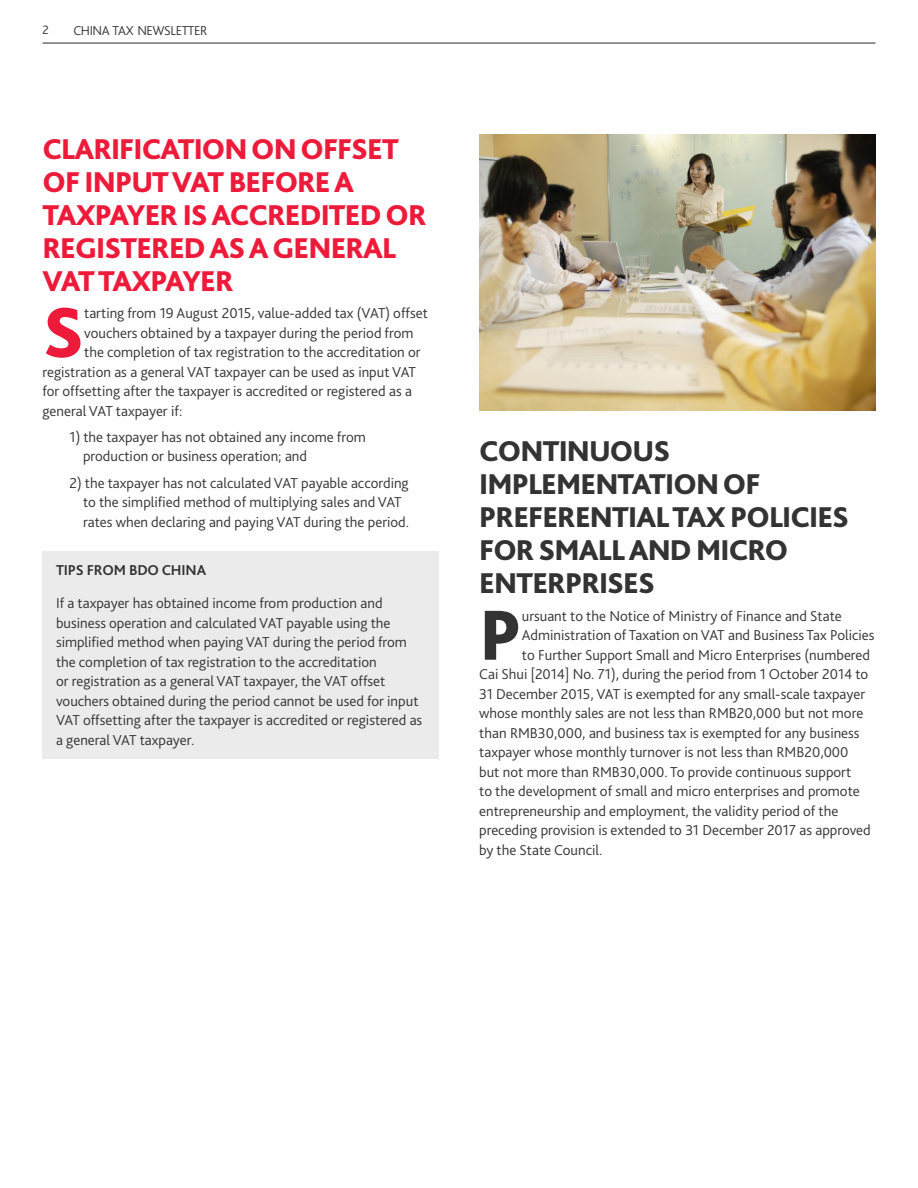
<style>
.page{position:relative;width:918px;height:1188px;background:#fff}
.page>*{position:absolute;margin:0;border:0;box-sizing:border-box;transform-origin:0 0}
.Body{font:800 74.25px "Bliss Pro";color:#ed1a3a}
.Body-2{font:800 74.25px "Bliss Pro";color:#333}
.t1{font:800 30px/33px "Bliss Pro";letter-spacing:-.03em;color:#ed1a3a}
.t2{font:800 30px/33px "Bliss Pro";letter-spacing:-.03em;color:#333}
.Body-3{font:300 15px/19.5px "Bliss Pro";color:#333}
.t3{font:700 15px "Bliss Pro";letter-spacing:-.01em;color:#333}
.t4{font:300 13.5px "Bliss Pro";letter-spacing:-.03em;color:#333}
.t5{font:300 12.75px "Bliss Pro";color:#333}
</style>
<div class="page">
<hr style="left:43px;top:43px;width:832px;height:1px;background:#333">
<div style="left:43px;top:551px;width:396px;height:207px;background:#ebebeb"></div>
<img style="left:479px;top:135px;width:396px;height:275px">
<p class="t5" style="left:43px;top:22px;width:8px">2</p>
<p class="t4" style="left:73px;top:22px;width:136px">CHINA TAX NEWSLETTER</p>
<p class="t1" style="left:43px;top:131px;width:386px">CLARIFICATION ON OFFSET<br>OF INPUT VAT BEFORE A<br>TAXPAYER IS ACCREDITED OR<br>REGISTERED AS A GENERAL<br>VAT TAXPAYER</p>
<p class="Body" style="left:43px;top:286px;width:43px">S</p>
<p class="Body-3" style="left:84px;top:303px;width:345px">tarting from 19 August 2015, value-added tax (VAT) offset</p>
<p class="Body-3" style="left:84px;top:322px;width:331px">vouchers obtained by a taxpayer during the period from</p>
<p class="Body-3" style="left:84px;top:342px;width:338px">the completion of tax registration to the accreditation or</p>
<p class="Body-3" style="left:43px;top:361px;width:375px">registration as a general VAT taxpayer can be used as input VAT</p>
<p class="Body-3" style="left:43px;top:381px;width:371px">for offsetting after the taxpayer is accredited or registered as a</p>
<p class="Body-3" style="left:43px;top:400px;width:141px">general VAT taxpayer if:</p>
<p class="Body-3" style="left:83px;top:427px;width:284px;text-indent:-14px">1) the taxpayer has not obtained any income from production or business operation; and</p>
<p class="Body-3" style="left:83px;top:472px;width:328px;text-indent:-14px">2) the taxpayer has not calculated VAT payable according to the simplified method of multiplying sales and VAT rates when declaring and paying VAT during the period.</p>
<p class="t3" style="left:56px;top:561px;width:152px">TIPS FROM BDO CHINA</p>
<p class="Body-3" style="left:56px;top:593px;width:368px">If a taxpayer has obtained income from production and business operation and calculated VAT payable using the simplified method when paying VAT during the period from the completion of tax registration to the accreditation<br>or registration as a general VAT taxpayer, the VAT offset vouchers obtained during the period cannot be used for input VAT offsetting after the taxpayer is accredited or registered as a general VAT taxpayer.</p>
<p class="t2" style="left:479px;top:434px;width:371px">CONTINUOUS<br>IMPLEMENTATION OF<br>PREFERENTIAL TAX POLICIES<br>FOR SMALL AND MICRO<br>ENTERPRISES</p>
<p class="Body-2" style="left:479px;top:589px;width:44px">P</p>
<p class="Body-3" style="left:522px;top:606px;width:321px">ursuant to the Notice of Ministry of Finance and State</p>
<p class="Body-3" style="left:522px;top:625px;width:354px">Administration of Taxation on VAT and Business Tax Policies</p>
<p class="Body-3" style="left:522px;top:645px;width:350px">to Further Support Small and Micro Enterprises (numbered</p>
<p class="Body-3" style="left:479px;top:664px;width:391px">Cai Shui [2014] No. 71), during the period from 1 October 2014 to</p>
<p class="Body-3" style="left:479px;top:684px;width:387px">31 December 2015, VAT is exempted for any small-scale taxpayer</p>
<p class="Body-3" style="left:479px;top:703px;width:386px">whose monthly sales are not less than RMB20,000 but not more</p>
<p class="Body-3" style="left:479px;top:723px;width:382px">than RMB30,000, and business tax is exempted for any business</p>
<p class="Body-3" style="left:479px;top:742px;width:371px">taxpayer whose monthly turnover is not less than RMB20,000</p>
<p class="Body-3" style="left:479px;top:762px;width:374px">but not more than RMB30,000. To provide continuous support</p>
<p class="Body-3" style="left:479px;top:781px;width:382px">to the development of small and micro enterprises and promote</p>
<p class="Body-3" style="left:479px;top:801px;width:361px">entrepreneurship and employment, the validity period of the</p>
<p class="Body-3" style="left:479px;top:820px;width:393px">preceding provision is extended to 31 December 2017 as approved</p>
<p class="Body-3" style="left:479px;top:840px;width:125px">by the State Council.</p>
</div>
